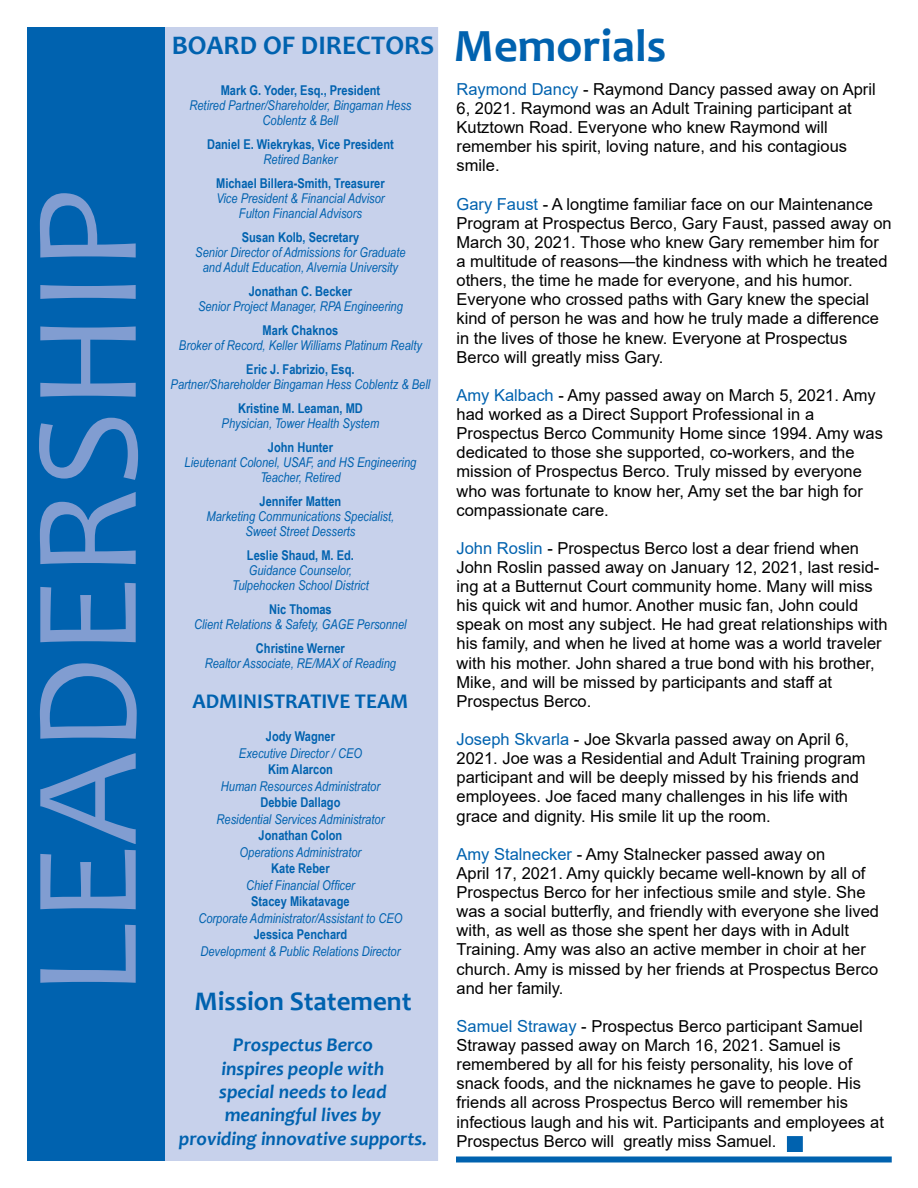
<style>
.page{position:relative;width:918px;height:1188px;background:#fff}
.page>*{position:absolute;margin:0;border:0;box-sizing:border-box;transform-origin:0 0}
.t1{font:150px "Candara";color:#819dd1}
.t2{font:700 46.5px "Candara";color:#0062af}
.t3{font:700 27px "Candara";color:#0062af}
.t4{font:700 21px "Candara";color:#0062af}
.t5{font:italic 700 19.5px/23.4px "Candara";color:#0062af;text-align:center}
.t6{font:16.5px/19px "Arial";color:#000}
.t7{font:italic 13.5px/15px "Arial Narrow";color:#0062af;text-align:center}
.t8{font:700 13.5px "Arial Narrow";color:#0062af}
.s1{color:#0062af}
</style>
<div class="page">
<div style="left:27px;top:27px;width:138px;height:1134px;background:#0062af"></div>
<div style="left:165px;top:27px;width:273px;height:1134px;background:#c7d1eb"></div>
<div style="left:787px;top:1136px;width:16px;height:16px;background:#0062af;border:2px solid #0062af"></div>
<div style="left:456px;top:1156px;width:436px;height:6px;background:#0062af"></div>
<h1 class="t1" style="left:-7px;top:997px;width:810px;rotate:-90deg">LEADERSHIP</h1>
<h3 class="t3" style="left:172px;top:28px;width:264px">BOARD OF DIRECTORS</h3>
<p class="t8" style="left:221px;top:80px;width:161px">Mark G. Yoder, Esq., President</p>
<p class="t7" style="left:189px;top:97px;width:223px">Retired Partner/Shareholder, Bingaman Hess<br>Coblentz &amp; Bell</p>
<p class="t8" style="left:207px;top:134px;width:188px">Daniel E. Wiekrykas, Vice President</p>
<p class="t7" style="left:264px;top:151px;width:75px">Retired Banker</p>
<p class="t8" style="left:216px;top:173px;width:170px">Michael Billera-Smith, Treasurer</p>
<p class="t7" style="left:216px;top:190px;width:170px">Vice President &amp; Financial Advisor<br>Fulton Financial Advisors</p>
<p class="t8" style="left:242px;top:227px;width:119px">Susan Kolb, Secretary</p>
<p class="t7" style="left:195px;top:244px;width:212px">Senior Director of Admissions for Graduate and Adult Education, Alvernia University</p>
<p class="t8" style="left:249px;top:281px;width:105px">Jonathan C. Becker</p>
<p class="t7" style="left:198px;top:298px;width:206px">Senior Project Manager, RPA Engineering</p>
<p class="t8" style="left:263px;top:320px;width:77px">Mark Chaknos</p>
<p class="t7" style="left:179px;top:337px;width:244px">Broker of Record, Keller Williams Platinum Realty</p>
<p class="t8" style="left:246px;top:359px;width:110px">Eric J. Fabrizio, Esq.</p>
<p class="t7" style="left:171px;top:376px;width:261px">Partner/Shareholder Bingaman Hess Coblentz &amp; Bell</p>
<p class="t8" style="left:238px;top:398px;width:126px">Kristine M. Leaman, MD</p>
<p class="t7" style="left:222px;top:415px;width:159px">Physician, Tower Health System</p>
<p class="t8" style="left:268px;top:437px;width:67px">John Hunter</p>
<p class="t7" style="left:185px;top:454px;width:233px">Lieutenant Colonel, USAF, and HS Engineering<br>Teacher, Retired</p>
<p class="t8" style="left:260px;top:491px;width:83px">Jennifer Matten</p>
<p class="t7" style="left:207px;top:508px;width:189px">Marketing Communications Specialist,<br>Sweet Street Desserts</p>
<p class="t8" style="left:247px;top:545px;width:109px">Leslie Shaud, M. Ed.</p>
<p class="t7" style="left:232px;top:562px;width:138px">Guidance Counselor,<br>Tulpehocken School District</p>
<p class="t8" style="left:269px;top:599px;width:64px">Nic Thomas</p>
<p class="t7" style="left:194px;top:616px;width:214px">Client Relations &amp; Safety, GAGE Personnel</p>
<p class="t8" style="left:256px;top:638px;width:90px">Christine Werner</p>
<p class="t7" style="left:205px;top:655px;width:193px">Realtor Associate, RE/MAX of Reading</p>
<p class="t4" style="left:193px;top:688px;width:217px">ADMINISTRATIVE TEAM</p>
<p class="t8" style="left:266px;top:726px;width:71px">Jody Wagner</p>
<p class="t7" style="left:239px;top:745px;width:125px">Executive Director / CEO</p>
<p class="t8" style="left:268px;top:759px;width:66px">Kim Alarcon</p>
<p class="t7" style="left:221px;top:778px;width:161px">Human Resources Administrator</p>
<p class="t8" style="left:260px;top:792px;width:81px">Debbie Dallago</p>
<p class="t7" style="left:217px;top:811px;width:169px">Residential Services Administrator</p>
<p class="t8" style="left:259px;top:825px;width:85px">Jonathan Colon</p>
<p class="t7" style="left:240px;top:844px;width:123px">Operations Administrator</p>
<p class="t8" style="left:271px;top:858px;width:60px">Kate Reber</p>
<p class="t7" style="left:246px;top:877px;width:110px">Chief Financial Officer</p>
<p class="t8" style="left:251px;top:891px;width:100px">Stacey Mikatavage</p>
<p class="t7" style="left:198px;top:910px;width:206px">Corporate Administrator/Assistant to CEO</p>
<p class="t8" style="left:254px;top:924px;width:95px">Jessica Penchard</p>
<p class="t7" style="left:200px;top:943px;width:201px">Development &amp; Public Relations Director</p>
<h3 class="t3" style="left:195px;top:985px;width:218px">Mission Statement</h3>
<p class="t5" style="left:179px;top:1033px;width:250px">Prospectus Berco<br>inspires people with<br>special needs to lead meaningful lives by<br>providing innovative supports.</p>
<h2 class="t2" style="left:454px;top:16px;width:214px">Memorials</h2>
<p class="t6" style="left:457px;top:79px;width:421px"><span class="s1">Raymond Dancy</span> - Raymond Dancy passed away on April 6, 2021. Raymond was an Adult Training participant at Kutztown Road. Everyone who knew Raymond will remember his spirit, loving nature, and his contagious smile.</p>
<p class="t6" style="left:457px;top:194px;width:437px"><span class="s1">Gary Faust</span> - A longtime familiar face on our Maintenance Program at Prospectus Berco, Gary Faust, passed away on March 30, 2021. Those who knew Gary remember him for a multitude of reasons—the kindness with which he treated others, the time he made for everyone, and his humor.<br>Everyone who crossed paths with Gary knew the special kind of person he was and how he truly made a difference in the lives of those he knew. Everyone at Prospectus Berco will greatly miss Gary.</p>
<p class="t6" style="left:457px;top:385px;width:428px"><span class="s1">Amy Kalbach</span> - Amy passed away on March 5, 2021. Amy had worked as a Direct Support Professional in a Prospectus Berco Community Home since 1994. Amy was dedicated to those she supported, co-workers, and the mission of Prospectus Berco. Truly missed by everyone who was fortunate to know her, Amy set the bar high for compassionate care.</p>
<p class="t6" style="left:457px;top:538px;width:433px"><span class="s1">John Roslin</span> - Prospectus Berco lost a dear friend when John Roslin passed away on January 12, 2021, last resid&shy;ing at a Butternut Court community home. Many will miss his quick wit and humor. Another music fan, John could speak on most any subject. He had great relationships with his family, and when he lived at home was a world traveler with his mother. John shared a true bond with his brother, Mike, and will be missed by participants and staff at Prospectus Berco.</p>
<p class="t6" style="left:457px;top:730px;width:411px"><span class="s1">Joseph Skvarla</span> - Joe Skvarla passed away on April 6, 2021. Joe was a Residential and Adult Training program participant and will be deeply missed by his friends and employees. Joe faced many challenges in his life with grace and dignity. His smile lit up the room.</p>
<p class="t6" style="left:457px;top:844px;width:424px"><span class="s1">Amy Stalnecker</span> - Amy Stalnecker passed away on<br>April 17, 2021. Amy quickly became well-known by all of Prospectus Berco for her infectious smile and style. She was a social butterfly, and friendly with everyone she lived with, as well as those she spent her days with in Adult Training. Amy was also an active member in choir at her church. Amy is missed by her friends at Prospectus Berco and her family.</p>
<p class="t6" style="left:457px;top:1017px;width:429px"><span class="s1">Samuel Straway</span> - Prospectus Berco participant Samuel Straway passed away on March 16, 2021. Samuel is remembered by all for his feisty personality, his love of snack foods, and the nicknames he gave to people. His friends all across Prospectus Berco will remember his infectious laugh and his wit. Participants and employees at Prospectus Berco will greatly miss Samuel.</p>
</div>
